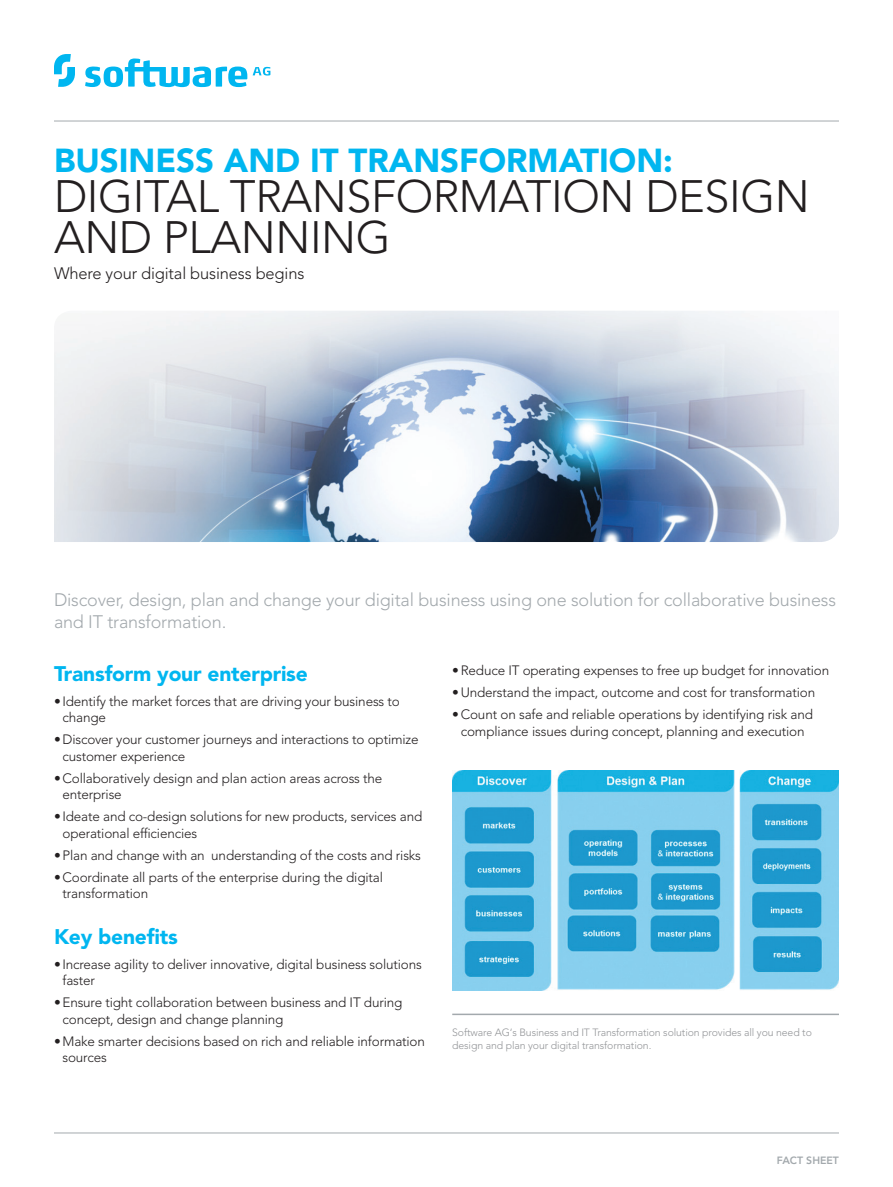
<style>
.page{position:relative;width:893px;height:1187px;background:#fff}
.page>*{position:absolute;margin:0;border:0;box-sizing:border-box;transform-origin:0 0}
.Black_Headline_-_30p{font:300 45px/40.5px "Avenir LT Std";letter-spacing:-.01em;color:#231f20}
.Blue_Headline_-_22pt{font:900 33px "Avenir LT Std";color:#00b6f0}
.Subhead-blue-14_16{font:900 21px "Avenir LT Std";letter-spacing:-.01em;color:#00b6f0}
.Intro_Copy-12_15{font:300 18px/22.5px "Avenir LT Std";letter-spacing:-.01em;color:#a3a9ad}
.Subhead-white-11_15{font:300 16.5px "Avenir LT Std";letter-spacing:-.01em;color:#231f20}
.t1{font:300 13.5px/16.5px "Avenir LT Std";letter-spacing:-.01em;color:#231f20}
.ImageDescription-7_8{font:300 10.5px/12.8px "Avenir LT Std";letter-spacing:-.01em;color:#939598}
.t2{font:800 10.5px "Avenir LT Std";color:#a3a9ad}
</style>
<div class="page">
<svg style="left:54px;top:54px;width:216px;height:33px"></svg>
<hr style="left:54px;top:1132px;width:785px;height:1px;background:#a3a9ad">
<hr style="left:54px;top:121px;width:785px;height:1px;background:#a3a9ad">
<img style="left:54px;top:311px;width:785px;height:231px">
<img style="left:452px;top:770px;width:387px;height:220px">
<hr style="left:452px;top:1013px;width:387px;height:2px;background:#a3a9ad">
<p class="Blue_Headline_-_22pt" style="left:54px;top:140px;width:620px">BUSINESS AND IT TRANSFORMATION:</p>
<p class="Black_Headline_-_30p" style="left:54px;top:176px;width:757px">DIGITAL TRANSFORMATION DESIGN<br>AND PLANNING</p>
<p class="Subhead-white-11_15" style="left:54px;top:264px;width:252px">Where your digital business begins</p>
<p class="Intro_Copy-12_15" style="left:54px;top:588px;width:784px">Discover, design, plan and change your digital business using one solution for collaborative business and IT transformation.</p>
<p class="Subhead-blue-14_16" style="left:54px;top:660px;width:255px">Transform your enterprise</p>
<p class="t1" style="left:63px;top:692px;width:339px;text-indent:-9px">• Identify the market forces that are driving your business to change</p>
<p class="t1" style="left:63px;top:731px;width:358px;text-indent:-9px">•Discover your customer journeys and interactions to optimize customer experience</p>
<p class="t1" style="left:63px;top:769px;width:321px;text-indent:-9px">•Collaboratively design and plan action areas across the enterprise</p>
<p class="t1" style="left:63px;top:808px;width:361px;text-indent:-9px">• Ideate and co-design solutions for new products, services and operational efficiencies</p>
<p class="t1" style="left:54px;top:846px;width:368px">•Plan and change with an understanding of the costs and risks</p>
<p class="t1" style="left:63px;top:868px;width:322px;text-indent:-9px">•Coordinate all parts of the enterprise during the digital transformation</p>
<p class="Subhead-blue-14_16" style="left:54px;top:923px;width:125px">Key benefits</p>
<p class="t1" style="left:63px;top:955px;width:361px;text-indent:-9px">• Increase agility to deliver innovative, digital business solutions faster</p>
<p class="t1" style="left:63px;top:994px;width:341px;text-indent:-9px">•Ensure tight collaboration between business and IT during concept, design and change planning</p>
<p class="t1" style="left:63px;top:1032px;width:364px;text-indent:-9px">•Make smarter decisions based on rich and reliable information sources</p>
<p class="t1" style="left:452px;top:662px;width:379px">•Reduce IT operating expenses to free up budget for innovation</p>
<p class="t1" style="left:452px;top:684px;width:364px">•Understand the impact, outcome and cost for transformation</p>
<p class="t1" style="left:452px;top:706px;width:362px;text-align:center">•Count on safe and reliable operations by identifying risk and compliance issues during concept, planning and execution</p>
<p class="ImageDescription-7_8" style="left:452px;top:1026px;width:361px">Software AG‘s Business and IT Transformation solution provides all you need to design and plan your digital transformation.</p>
<p class="t2" style="left:777px;top:1153px;width:64px">FACT SHEET</p>
</div>
